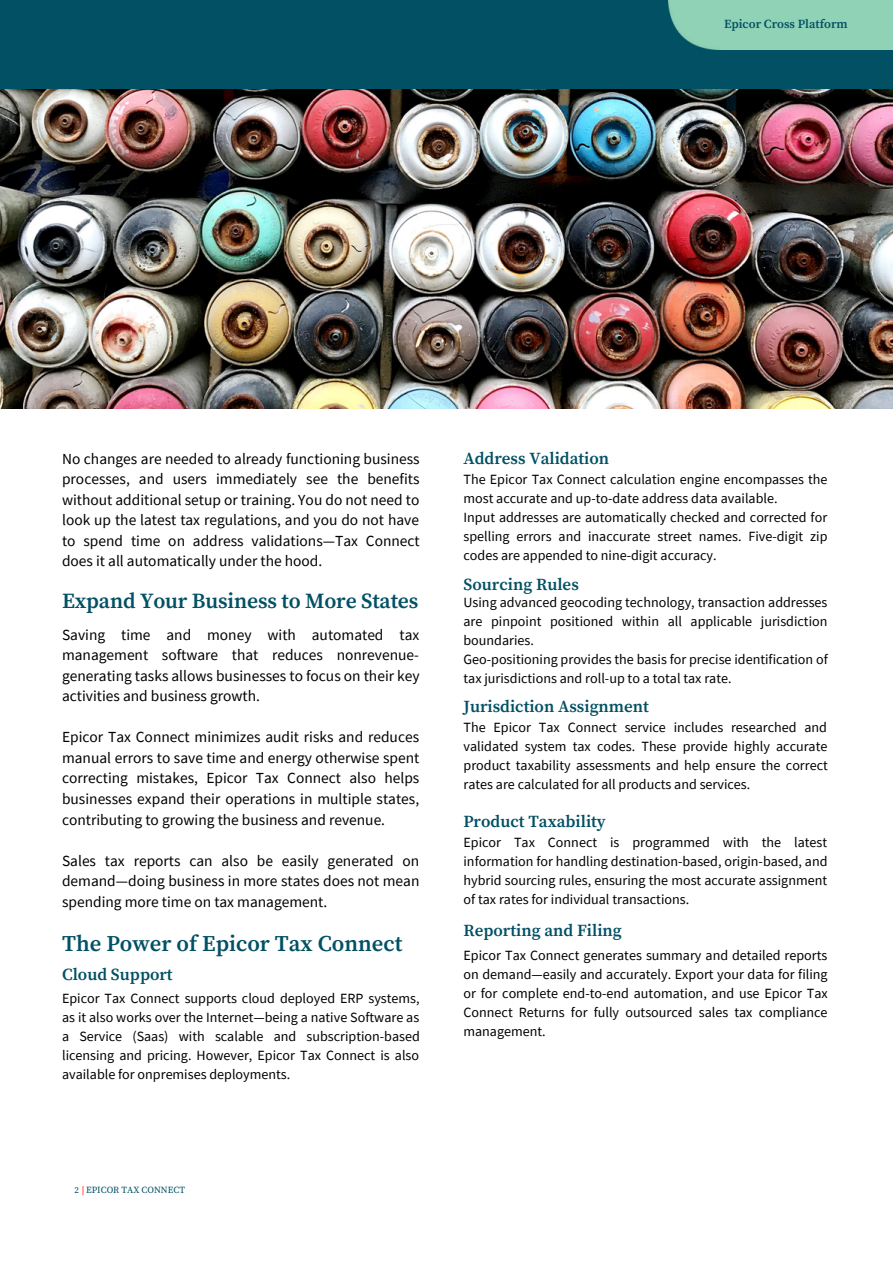
<style>
.page{position:relative;width:893px;height:1264px;background:#fff}
.page>*{position:absolute;margin:0;border:0;box-sizing:border-box;transform-origin:0 0}
.t1{font:600 22.5px "Source Serif Pro";color:#025064}
.t2{font:600 21.6px "Source Serif Pro";letter-spacing:-.01em;color:#025064}
.t3{font:600 16.95px "Source Serif Pro";color:#025064}
.t4{font:15.45px/20.5px "Source Sans Pro";color:#000;text-align:justify}
.t5{font:14.1px/19px "Source Sans Pro";color:#000;text-align:justify}
.t6{font:600 12.3px "Source Serif Pro";color:#025064}
.t7{font:9.3px "Source Serif Pro";color:#025064}
.s1{font-size:8.85px}
</style>
<div class="page">
<div style="left:0;top:0;width:892px;height:89px;background:#025064"></div>
<img style="left:0;top:89px;width:892px;height:319px">
<div style="left:668px;top:0;width:224px;height:49px;background:#90d2b5"></div>
<p class="t6" style="left:724px;top:17px;width:125px">Epicor Cross Platform</p>
<p class="t4" style="left:62px;top:448px;width:359px">No changes are needed to already functioning business processes, and users immediately see the benefits without additional setup or training. You do not need to look up the latest tax regulations, and you do not have to spend time on address validations—Tax Connect does it all automatically under the hood.</p>
<h2 class="t2" style="left:62px;top:588px;width:358px">Expand Your Business to More States</h2>
<p class="t4" style="left:62px;top:624px;width:359px">Saving time and money with automated tax management software that reduces nonrevenue&shy;generating tasks allows businesses to focus on their key activities and business growth.</p>
<p class="t4" style="left:62px;top:726px;width:359px">Epicor Tax Connect minimizes audit risks and reduces manual errors to save time and energy otherwise spent correcting mistakes, Epicor Tax Connect also helps businesses expand their operations in multiple states, contributing to growing the business and revenue.</p>
<p class="t4" style="left:62px;top:849px;width:359px">Sales tax reports can also be easily generated on demand—doing business in more states does not mean spending more time on tax management.</p>
<h1 class="t1" style="left:62px;top:930px;width:342px">The Power of Epicor Tax Connect</h1>
<p class="t3" style="left:62px;top:964px;width:112px">Cloud Support</p>
<p class="t5" style="left:62px;top:988px;width:359px">Epicor Tax Connect supports cloud deployed ERP systems, as it also works over the Internet—being a native Software as a Service (Saas) with scalable and subscription-based licensing and pricing. However, Epicor Tax Connect is also available for onpremises deployments.</p>
<p class="t7" style="left:75px;top:1184px;width:112px"><span class="s1">2</span> EPICOR TAX CONNECT</p>
<p class="t3" style="left:463px;top:448px;width:147px">Address Validation</p>
<p class="t5" style="left:463px;top:470px;width:365px;text-align:left">The Epicor Tax Connect calculation engine encompasses the most accurate and up-to-date address data available.<br>Input addresses are automatically checked and corrected for spelling errors and inaccurate street names. Five-digit zip codes are appended to nine-digit accuracy.</p>
<p class="t3" style="left:463px;top:574px;width:117px">Sourcing Rules</p>
<p class="t5" style="left:463px;top:592px;width:366px;text-align:left">Using advanced geocoding technology, transaction addresses are pinpoint positioned within all applicable jurisdiction boundaries.<br>Geo-positioning provides the basis for precise identification of tax jurisdictions and roll-up to a total tax rate.</p>
<p class="t3" style="left:463px;top:696px;width:187px">Jurisdiction Assignment</p>
<p class="t5" style="left:463px;top:718px;width:366px">The Epicor Tax Connect service includes researched and validated system tax codes. These provide highly accurate product taxability assessments and help ensure the correct rates are calculated for all products and services.</p>
<p class="t3" style="left:463px;top:811px;width:144px">Product Taxability</p>
<p class="t5" style="left:463px;top:832px;width:365px">Epicor Tax Connect is programmed with the latest information for handling destination-based, origin-based, and hybrid sourcing rules, ensuring the most accurate assignment of tax rates for individual transactions.</p>
<p class="t3" style="left:463px;top:920px;width:160px">Reporting and Filing</p>
<p class="t5" style="left:463px;top:945px;width:366px">Epicor Tax Connect generates summary and detailed reports on demand—easily and accurately. Export your data for filing or for complete end-to-end automation, and use Epicor Tax Connect Returns for fully outsourced sales tax compliance management.</p>
</div>
